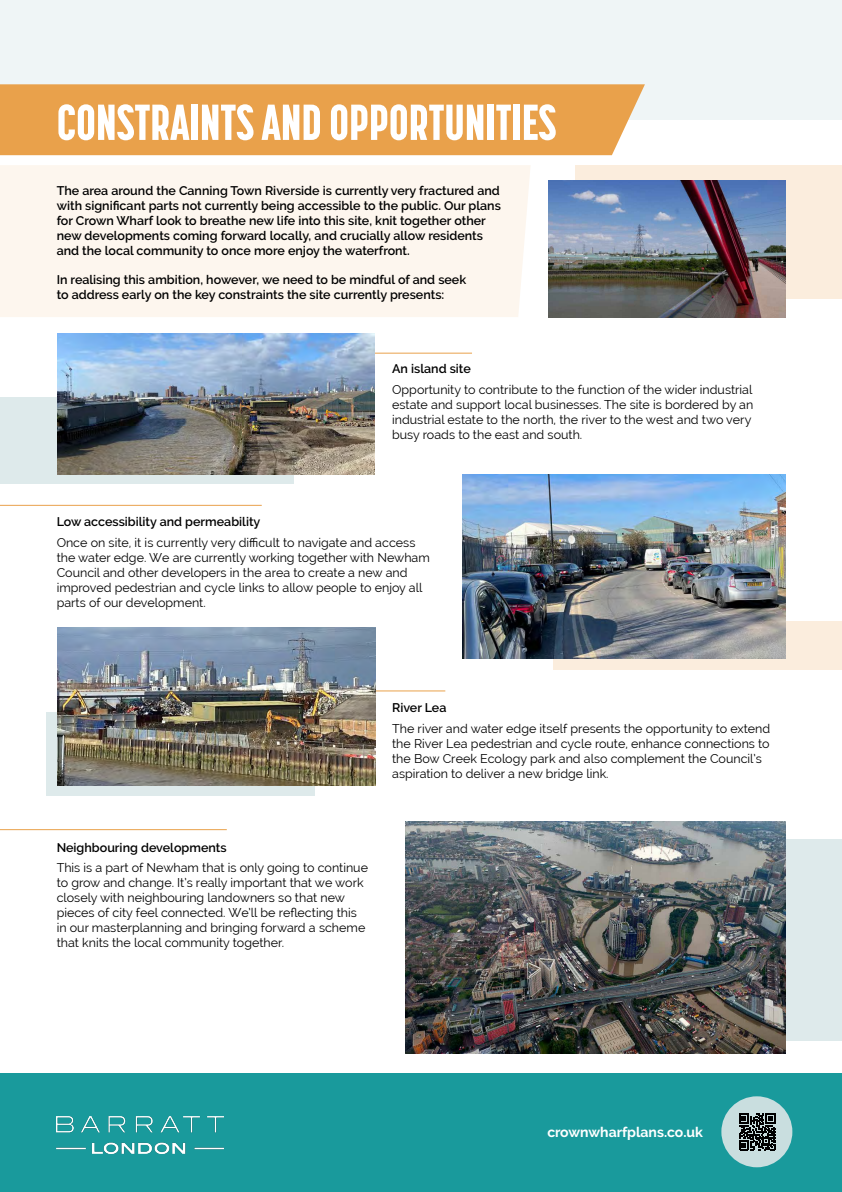
<style>
.page{position:relative;width:842px;height:1192px;background:#fff}
.page>*{position:absolute;margin:0;border:0;box-sizing:border-box;transform-origin:0 0}
.t1{font:800 50px "Korolev Compressed";color:#fff}
.t2{font:700 14px "Raleway";color:#fff}
.t3{font:12.5px/15px "Raleway";color:#000}
.t4{font:600 12.5px/15px "Raleway";color:#000}
</style>
<div class="page">
<div style="left:0;top:0;width:842px;height:120px;background:#eff5f6"></div>
<div style="left:0;top:1074px;width:842px;height:118px;background:#199a9c"></div>
<div style="left:721px;top:1096px;width:71px;height:71px;background:#c9dedf;border-radius:50%"></div>
<img style="left:57px;top:1116px;width:166px;height:37px">
<svg style="left:739px;top:1113px;width:37px;height:37px"></svg>
<div style="left:553px;top:621px;width:289px;height:48px;background:#fbeddd"></div>
<div style="left:553px;top:840px;width:289px;height:201px;background:#deeaeb"></div>
<div style="left:46px;top:712px;width:268px;height:84px;background:#deeaeb"></div>
<hr style="left:0;top:505px;width:262px;height:1px;background:#e9a14b">
<hr style="left:296px;top:690px;width:149px;height:1px;background:#e9a14b">
<hr style="left:0;top:829px;width:227px;height:1px;background:#e9a14b">
<div style="left:0;top:397px;width:294px;height:87px;background:#deeaeb"></div>
<hr style="left:294px;top:353px;width:178px;height:1px;background:#e9a14b">
<div style="left:0;top:165px;width:530px;height:152px;background:#fdf6ee"></div>
<div style="left:0;top:84px;width:645px;height:71px;background:#e9a14b"></div>
<div style="left:575px;top:165px;width:267px;height:134px;background:#fbeddd"></div>
<img style="left:548px;top:180px;width:237px;height:137px">
<img style="left:58px;top:334px;width:316px;height:140px">
<img style="left:463px;top:475px;width:322px;height:184px">
<img style="left:58px;top:627px;width:317px;height:159px">
<img style="left:406px;top:821px;width:379px;height:232px">
<h1 class="t1" style="left:57px;top:93px;width:501px">CONSTRAINTS AND OPPORTUNITIES</h1>
<p class="t4" style="left:57px;top:183px;width:446px">The area around the Canning Town Riverside is currently very fractured and with significant parts not currently being accessible to the public. Our plans for Crown Wharf look to breathe new life into this site, knit together other new developments coming forward locally, and crucially allow residents and the local community to once more enjoy the waterfront.</p>
<p class="t4" style="left:57px;top:272px;width:411px">In realising this ambition, however, we need to be mindful of and seek to address early on the key constraints the site currently presents:</p>
<p class="t4" style="left:392px;top:361px;width:80px">An island site</p>
<p class="t3" style="left:392px;top:382px;width:363px">Opportunity to contribute to the function of the wider industrial estate and support local businesses. The site is bordered by an industrial estate to the north, the river to the west and two very busy roads to the east and south.</p>
<p class="t4" style="left:57px;top:514px;width:205px">Low accessibility and permeability</p>
<p class="t3" style="left:57px;top:535px;width:375px">Once on site, it is currently very difficult to navigate and access the water edge. We are currently working together with Newham Council and other developers in the area to create a new and improved pedestrian and cycle links to allow people to enjoy all parts of our development.</p>
<p class="t4" style="left:392px;top:700px;width:56px">River Lea</p>
<p class="t3" style="left:392px;top:721px;width:380px">The river and water edge itself presents the opportunity to extend the River Lea pedestrian and cycle route, enhance connections to the Bow Creek Ecology park and also complement the Council’s aspiration to deliver a new bridge link.</p>
<p class="t4" style="left:57px;top:840px;width:171px">Neighbouring developments</p>
<p class="t3" style="left:57px;top:860px;width:313px">This is a part of Newham that is only going to continue to grow and change. It’s really important that we work closely with neighbouring landowners so that new pieces of city feel connected. We’ll be reflecting this in our masterplanning and bringing forward a scheme that knits the local community together.</p>
<p class="t2" style="left:547px;top:1125px;width:157px">crownwharfplans.co.uk</p>
</div>
